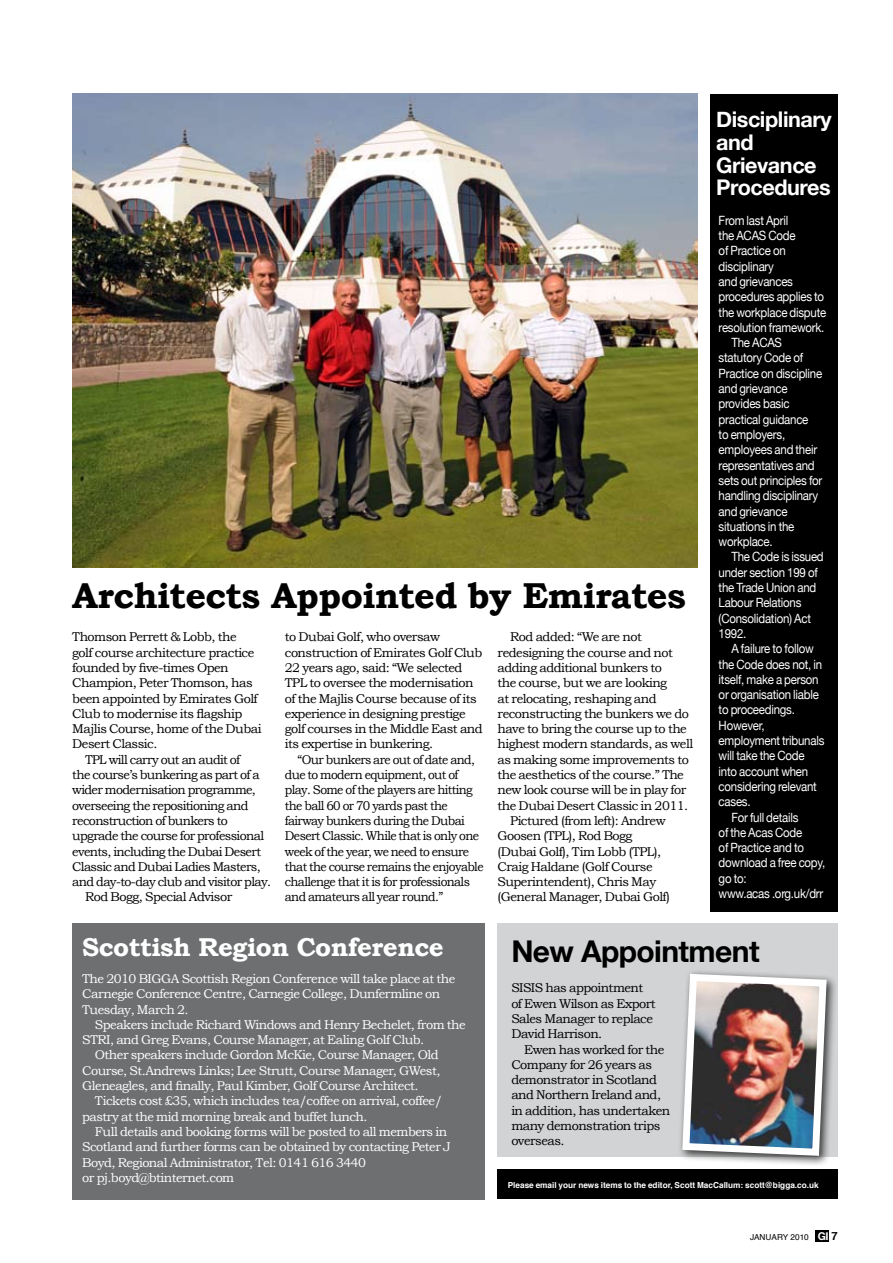
<style>
.page{position:relative;width:893px;height:1263px;background:#fff}
.page>*{position:absolute;margin:0;border:0;box-sizing:border-box;transform-origin:0 0}
.t1{font:700 36px "Bookman Old Style";letter-spacing:-.02em;color:#000}
.t2{font:700 30px "Helvetica Neue";color:#000}
.t3{font:700 25.8px "Bookman Old Style";letter-spacing:-.02em;color:#fff}
.t4{font:700 21.6px/22.6px "Helvetica Neue";letter-spacing:-.02em;color:#fff}
.t5{font:12.75px/15.3px "Bookman Old Style";letter-spacing:-.04em;color:#000}
.t6{font:12.75px "Helvetica Neue";letter-spacing:-.02em;color:#fff;scale:.9 1}
.t7{font:12.75px/15.3px "Bookman Old Style";letter-spacing:-.04em;color:#fff}
.t8{font:12.75px/15.3px "Bookman Old Style";letter-spacing:-.04em;color:#000;scale:.95 1}
.t9{font:700 8.25px "Helvetica";color:#fff}
.t10{font:8.25px "Helvetica";color:#000}
.s1{font-family:"Helvetica Neue";font-weight:700;font-size:10.8px;color:#fff}
.s2{font-weight:700;font-size:11.25px}
</style>
<div class="page">
<div style="left:497px;top:1169px;width:341px;height:30px;background:#000"></div>
<div style="left:497px;top:923px;width:341px;height:234px;background:#d1d3d4"></div>
<div style="left:72px;top:923px;width:413px;height:276px;background:#6d6f71"></div>
<img style="left:72px;top:94px;width:625px;height:473px">
<div style="left:710px;top:94px;width:128px;height:817px;background:#000"></div>
<div style="left:677px;top:968px;width:160px;height:198px;background:#000;opacity:.75"></div>
<img style="left:679px;top:970px;width:151px;height:189px">
<div style="left:816px;top:1230px;width:13px;height:11px;background:#000"></div>
<h1 class="t1" style="left:72px;top:574px;width:615px">Architects Appointed by Emirates</h1>
<p class="t5" style="left:72px;top:629px;width:166px">Thomson Perrett &amp; Lobb, the</p>
<p class="t5" style="left:72px;top:645px;width:184px">golf course architecture practice</p>
<p class="t5" style="left:72px;top:660px;width:158px">founded by five-times Open</p>
<p class="t5" style="left:72px;top:675px;width:182px">Champion, Peter Thomson, has</p>
<p class="t5" style="left:72px;top:690px;width:187px">been appointed by Emirates Golf</p>
<p class="t5" style="left:72px;top:706px;width:172px">Club to modernise its flagship</p>
<p class="t5" style="left:72px;top:721px;width:191px">Majlis Course, home of the Dubai</p>
<p class="t5" style="left:72px;top:736px;width:87px">Desert Classic.</p>
<p class="t5" style="left:85px;top:752px;width:157px">TPL will carry out an audit of</p>
<p class="t5" style="left:72px;top:767px;width:189px">the course’s bunkering as part of a</p>
<p class="t5" style="left:72px;top:782px;width:185px">wider modernisation programme,</p>
<p class="t5" style="left:72px;top:798px;width:178px">overseeing the repositioning and</p>
<p class="t5" style="left:72px;top:813px;width:157px">reconstruction of bunkers to</p>
<p class="t5" style="left:72px;top:828px;width:193px">upgrade the course for professional</p>
<p class="t5" style="left:72px;top:843px;width:190px">events, including the Dubai Desert</p>
<p class="t5" style="left:72px;top:859px;width:190px">Classic and Dubai Ladies Masters,</p>
<p class="t5" style="left:72px;top:874px;width:200px">and day-to-day club and visitor play.</p>
<p class="t5" style="left:85px;top:889px;width:149px">Rod Bogg, Special Advisor</p>
<p class="t5" style="left:285px;top:629px;width:199px">to Dubai Golf, who oversaw construction of Emirates Golf Club<br>22 years ago, said: “We selected<br>TPL to oversee the modernisation of the Majlis Course because of its experience in designing prestige golf courses in the Middle East and its expertise in bunkering.</p>
<p class="t8" style="left:285px;top:752px;width:211px;text-indent:13px">“Our bunkers are out of date and, due to modern equipment, out of play. Some of the players are hitting the ball 60 or 70 yards past the fairway bunkers during the Dubai Desert Classic. While that is only one week of the year, we need to ensure that the course remains the enjoyable challenge that it is for professionals and amateurs all year round.”</p>
<p class="t5" style="left:510px;top:629px;width:133px">Rod added: “We are not</p>
<p class="t5" style="left:497px;top:645px;width:177px">redesigning the course and not</p>
<p class="t5" style="left:497px;top:660px;width:166px">adding additional bunkers to</p>
<p class="t5" style="left:497px;top:675px;width:171px">the course, but we are looking</p>
<p class="t5" style="left:497px;top:690px;width:161px">at relocating, reshaping and</p>
<p class="t5" style="left:497px;top:706px;width:193px">reconstructing the bunkers we do</p>
<p class="t5" style="left:497px;top:721px;width:191px">have to bring the course up to the</p>
<p class="t5" style="left:497px;top:736px;width:197px">highest modern standards, as well</p>
<p class="t5" style="left:497px;top:752px;width:193px">as making some improvements to</p>
<p class="t5" style="left:497px;top:767px;width:188px">the aesthetics of the course.” The</p>
<p class="t5" style="left:497px;top:782px;width:190px">new look course will be in play for</p>
<p class="t5" style="left:497px;top:798px;width:192px">the Dubai Desert Classic in 2011.</p>
<p class="t5" style="left:510px;top:813px;width:157px">Pictured (from left): Andrew</p>
<p class="t5" style="left:497px;top:828px;width:136px">Goosen (TPL), Rod Bogg</p>
<p class="t5" style="left:497px;top:843px;width:165px">(Dubai Golf), Tim Lobb (TPL),</p>
<p class="t5" style="left:497px;top:859px;width:157px">Craig Haldane (Golf Course</p>
<p class="t5" style="left:497px;top:874px;width:160px">Superintendent), Chris May</p>
<p class="t5" style="left:497px;top:889px;width:174px">(General Manager, Dubai Golf)</p>
<h3 class="t4" style="left:716px;top:108px;width:117px">Disciplinary and<br>Grievance<br>Procedures</h3>
<p class="t6" style="left:719px;top:213px;width:79px">From last April</p>
<p class="t6" style="left:719px;top:228px;width:87px">the ACAS Code</p>
<p class="t6" style="left:719px;top:243px;width:76px">of Practice on</p>
<p class="t6" style="left:719px;top:258px;width:63px">disciplinary</p>
<p class="t6" style="left:719px;top:274px;width:84px">and grievances</p>
<p class="t6" style="left:719px;top:289px;width:119px">procedures applies to</p>
<p class="t6" style="left:719px;top:304px;width:121px">the workplace dispute</p>
<p class="t6" style="left:719px;top:320px;width:119px">resolution framework.</p>
<p class="t6" style="left:731px;top:335px;width:58px">The ACAS</p>
<p class="t6" style="left:719px;top:350px;width:95px">statutory Code of</p>
<p class="t6" style="left:719px;top:366px;width:117px">Practice on discipline</p>
<p class="t6" style="left:719px;top:381px;width:78px">and grievance</p>
<p class="t6" style="left:719px;top:396px;width:80px">provides basic</p>
<p class="t6" style="left:719px;top:411px;width:101px">practical guidance</p>
<p class="t6" style="left:719px;top:427px;width:75px">to employers,</p>
<p class="t6" style="left:719px;top:442px;width:111px">employees and their</p>
<p class="t6" style="left:719px;top:457px;width:108px">representatives and</p>
<p class="t6" style="left:719px;top:473px;width:117px">sets out principles for</p>
<p class="t6" style="left:719px;top:488px;width:112px">handling disciplinary</p>
<p class="t6" style="left:719px;top:503px;width:78px">and grievance</p>
<p class="t6" style="left:719px;top:519px;width:86px">situations in the</p>
<p class="t6" style="left:719px;top:534px;width:62px">workplace.</p>
<p class="t6" style="left:731px;top:549px;width:104px">The Code is issued</p>
<p class="t6" style="left:719px;top:564px;width:112px">under section 199 of</p>
<p class="t6" style="left:719px;top:580px;width:110px">the Trade Union and</p>
<p class="t6" style="left:719px;top:595px;width:94px">Labour Relations</p>
<p class="t6" style="left:719px;top:610px;width:104px">(Consolidation) Act</p>
<p class="t6" style="left:719px;top:626px;width:32px">1992.</p>
<p class="t6" style="left:731px;top:641px;width:93px">A failure to follow</p>
<p class="t6" style="left:719px;top:656px;width:117px">the Code does not, in</p>
<p class="t6" style="left:719px;top:672px;width:113px">itself, make a person</p>
<p class="t6" style="left:719px;top:687px;width:113px">or organisation liable</p>
<p class="t6" style="left:719px;top:702px;width:86px">to proceedings.</p>
<p class="t6" style="left:719px;top:717px;width:53px">H owever,</p>
<p class="t6" style="left:719px;top:733px;width:119px">employment tribunals</p>
<p class="t6" style="left:719px;top:748px;width:97px">will take the Code</p>
<p class="t6" style="left:719px;top:763px;width:101px">into account when</p>
<p class="t6" style="left:719px;top:779px;width:111px">considering relevant</p>
<p class="t6" style="left:719px;top:794px;width:37px">cases.</p>
<p class="t6" style="left:731px;top:809px;width:76px">For full details</p>
<p class="t6" style="left:719px;top:825px;width:94px">of the Acas Code</p>
<p class="t6" style="left:719px;top:840px;width:96px">of Practice and to</p>
<p class="t6" style="left:719px;top:855px;width:120px">download a free copy,</p>
<p class="t6" style="left:719px;top:870px;width:33px">go to:</p>
<p class="t6" style="left:719px;top:886px;width:118px">www.acas .org.uk/drr</p>
<h3 class="t3" style="left:82px;top:931px;width:363px">Scottish Region Conference</h3>
<p class="t7" style="left:82px;top:971px;width:375px">The 2010 BIGGA Scottish Region Conference will take place at the<br>Carnegie Conference Centre, Carnegie College, Dunfermline on<br>Tuesday, March 2.</p>
<p class="t7" style="left:95px;top:1017px;width:372px">Speakers include Richard Windows and Henry Bechelet, from the</p>
<p class="t7" style="left:82px;top:1032px;width:344px">STRI, and Greg Evans, Course Manager, at Ealing Golf Club.</p>
<p class="t7" style="left:95px;top:1047px;width:345px">Other speakers include Gordon McKie, Course Manager, Old</p>
<p class="t7" style="left:82px;top:1063px;width:360px">Course, St.Andrews Links; Lee Strutt, Course Manager, GWest,</p>
<p class="t7" style="left:82px;top:1078px;width:338px">Gleneagles, and finally, Paul Kimber, Golf Course Architect.</p>
<p class="t7" style="left:95px;top:1093px;width:349px">Tickets cost £35, which includes tea/coffee on arrival, coffee/</p>
<p class="t7" style="left:82px;top:1109px;width:287px">pastry at the mid morning break and buffet lunch.</p>
<p class="t7" style="left:95px;top:1124px;width:354px">Full details and booking forms will be posted to all members in</p>
<p class="t7" style="left:82px;top:1139px;width:370px">Scotland and further forms can be obtained by contacting Peter J</p>
<p class="t7" style="left:82px;top:1154px;width:285px">Boyd, Regional Administrator, Tel: 0141 616 3440</p>
<p class="t7" style="left:82px;top:1170px;width:154px">or pj.boyd@btinternet.com</p>
<h2 class="t2" style="left:511px;top:933px;width:250px">New Appointment</h2>
<p class="t5" style="left:511px;top:980px;width:146px">SISIS has appointment of Ewen Wilson as Export<br>Sales Manager to replace<br>David Harrison.</p>
<p class="t5" style="left:511px;top:1041px;width:160px;text-indent:13px">Ewen has worked for the<br>Company for 26 years as demonstrator in Scotland and Northern Ireland and, in addition, has undertaken many demonstration trips overseas.</p>
<p class="t9" style="left:508px;top:1179px;width:313px">Please email your news items to the editor, Scott MacCallum: scott@bigga.co.uk</p>
<p class="t10" style="left:750px;top:1231px;width:89px">JANUARY 2010 <span class="s1">GI</span> <span class="s2">7</span></p>
</div>
